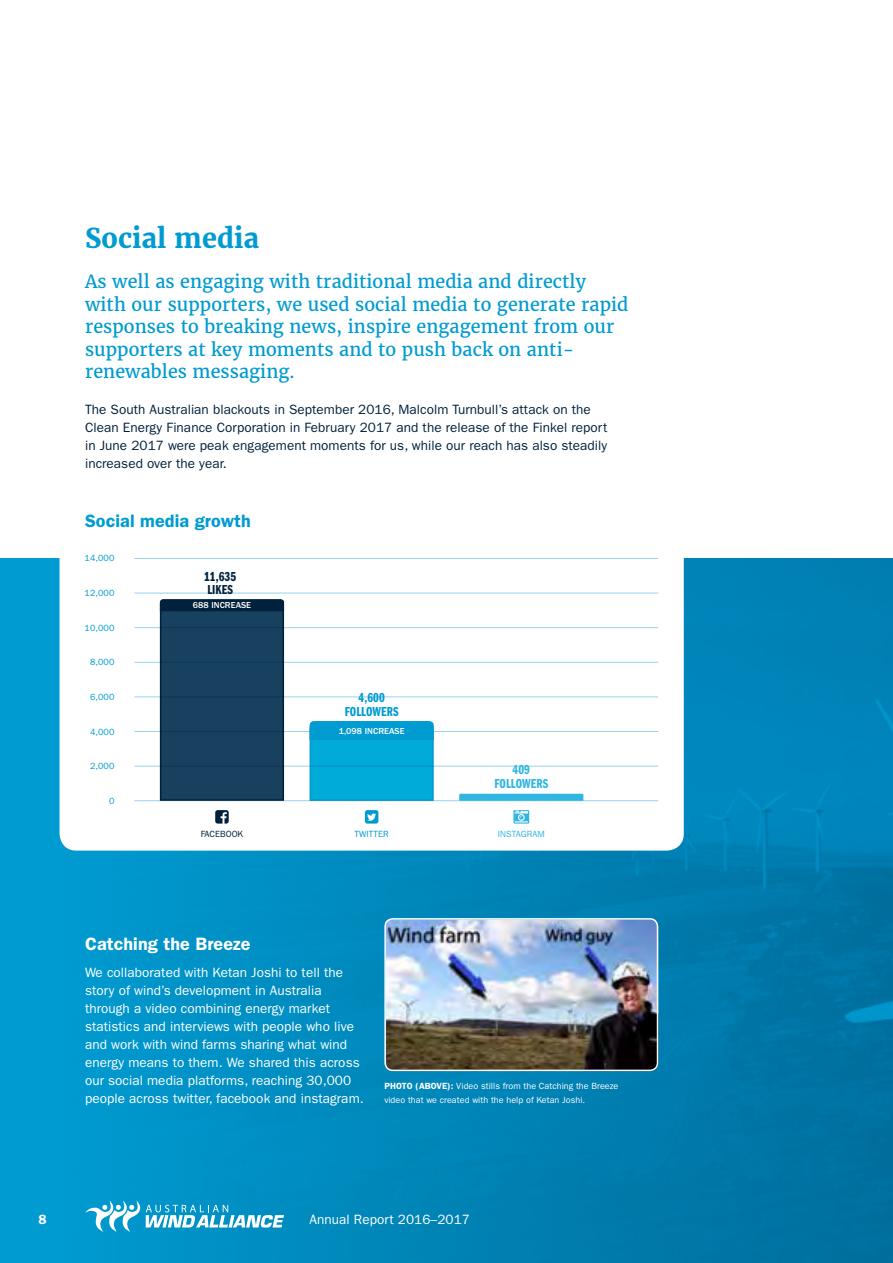
<style>
.page{position:relative;width:893px;height:1263px;background:#fff}
.page>*{position:absolute;margin:0;border:0;box-sizing:border-box;transform-origin:0 0}
.t1{font:700 27px "Merriweather";letter-spacing:.005em;color:#009bd1}
.t2{font:18px/22.5px "Merriweather";letter-spacing:.005em;color:#009bd1}
.t3{font:600 18px "ITC Franklin Gothic Std";letter-spacing:.005em;color:#fff}
.t4{font:600 18px "ITC Franklin Gothic Std";letter-spacing:.005em;color:#009bd1}
.t5{font:13.5px/18px "ITC Franklin Gothic Std";letter-spacing:.005em;color:#fff}
.t6{font:13.5px/18px "ITC Franklin Gothic Std";letter-spacing:.005em;color:#00213c}
.t7{font:13.5px/13.5px "ITC Franklin Gothic Std Dm Cp";letter-spacing:.005em;color:#009bd1;text-align:center}
.t8{font:13.5px/13.5px "ITC Franklin Gothic Std Dm Cp";letter-spacing:.005em;color:#30b6e0;text-align:center}
.t9{font:13.5px/13.5px "ITC Franklin Gothic Std Dm Cp";letter-spacing:.005em;color:#00213c}
.t10{font:600 13.5px "ITC Franklin Gothic Std";color:#fff}
.t11{font:9px/13.5px "ITC Franklin Gothic Std";letter-spacing:.005em;color:#fff}
.t12{font:9px "ITC Franklin Gothic Std";letter-spacing:.005em;color:#009bd1}
.t13{font:500 9px "ITC Franklin Gothic Std";letter-spacing:.005em;color:#fff}
.t14{font:9px "ITC Franklin Gothic Std";letter-spacing:.005em;color:#30b6e0}
.t15{font:9px "ITC Franklin Gothic Std";letter-spacing:.005em;color:#00213c}
.s1{font-weight:600}
</style>
<div class="page">
<img style="left:0;top:558px;width:893px;height:705px">
<svg style="left:60px;top:558px;width:624px;height:293px"></svg>
<img style="left:386px;top:919px;width:272px;height:152px">
<div style="left:384px;top:918px;width:274px;height:153px;border:2px solid #fff;border-radius:8px"></div>
<hr style="left:134px;top:800px;width:524px;height:1px;background:#98d3ec">
<hr style="left:134px;top:766px;width:524px;height:1px;background:#98d3ec">
<hr style="left:134px;top:731px;width:524px;height:1px;background:#98d3ec">
<hr style="left:134px;top:696px;width:524px;height:1px;background:#98d3ec">
<hr style="left:134px;top:662px;width:524px;height:1px;background:#98d3ec">
<hr style="left:134px;top:627px;width:524px;height:1px;background:#98d3ec">
<hr style="left:134px;top:593px;width:524px;height:1px;background:#98d3ec">
<hr style="left:134px;top:558px;width:524px;height:1px;background:#98d3ec">
<svg style="left:159px;top:598px;width:126px;height:203px;background:#204763"></svg>
<svg style="left:309px;top:720px;width:125px;height:81px;background:#05a7d7"></svg>
<svg style="left:459px;top:794px;width:124px;height:7px"></svg>
<svg style="left:365px;top:810px;width:13px;height:13px"></svg>
<svg style="left:215px;top:810px;width:14px;height:14px"></svg>
<svg style="left:513px;top:810px;width:16px;height:14px"></svg>
<svg style="left:85px;top:1200px;width:199px;height:32px"></svg>
<h1 class="t1" style="left:85px;top:220px;width:175px">Social media</h1>
<p class="t2" style="left:85px;top:270px;width:545px">As well as engaging with traditional media and directly with our supporters, we used social media to generate rapid responses to breaking news, inspire engagement from our supporters at key moments and to push back on anti&shy;renewables messaging.</p>
<p class="t6" style="left:85px;top:401px;width:524px">The South Australian blackouts in September 2016, Malcolm Turnbull’s attack on the Clean Energy Finance Corporation in February 2017 and the release of the Finkel report in June 2017 were peak engagement moments for us, while our reach has also steadily increased over the year.</p>
<h2 class="t4" style="left:85px;top:510px;width:167px">Social media growth</h2>
<p class="t12" style="left:85px;top:553px;width:31px">14,000</p>
<p class="t12" style="left:85px;top:588px;width:31px">12,000</p>
<p class="t12" style="left:85px;top:622px;width:31px">10,000</p>
<p class="t12" style="left:90px;top:657px;width:26px">8,000</p>
<p class="t12" style="left:90px;top:692px;width:26px">6,000</p>
<p class="t12" style="left:90px;top:726px;width:26px">4,000</p>
<p class="t12" style="left:90px;top:761px;width:26px">2,000</p>
<p class="t12" style="left:109px;top:796px;width:7px">0</p>
<p class="t9" style="left:204px;top:569px;width:34px">11,635<br>LIKES</p>
<p class="t13" style="left:193px;top:600px;width:60px">688 INCREASE</p>
<p class="t7" style="left:345px;top:691px;width:55px">4,600<br>FOLLOWERS</p>
<p class="t13" style="left:339px;top:726px;width:67px">1,098 INCREASE</p>
<p class="t8" style="left:494px;top:763px;width:55px">409<br>FOLLOWERS</p>
<p class="t15" style="left:201px;top:829px;width:44px">FACEBOOK</p>
<p class="t12" style="left:355px;top:829px;width:36px">TWITTER</p>
<p class="t14" style="left:498px;top:829px;width:48px">INSTAGRAM</p>
<h2 class="t3" style="left:85px;top:933px;width:167px">Catching the Breeze</h2>
<p class="t5" style="left:85px;top:963px;width:280px">We collaborated with Ketan Joshi to tell the story of wind’s development in Australia through a video combining energy market statistics and interviews with people who live and work with wind farms sharing what wind energy means to them. We shared this across our social media platforms, reaching 30,000 people across twitter, facebook and instagram.</p>
<p class="t11" style="left:384px;top:1079px;width:236px"><span class="s1">PHOTO (ABOVE):</span> Video stills from the Catching the Breeze video that we created with the help of Ketan Joshi.</p>
<p class="t10" style="left:38px;top:1211px;width:10px">8</p>
<p class="t5" style="left:310px;top:1211px;width:162px">Annual Report 2016–2017</p>
</div>
